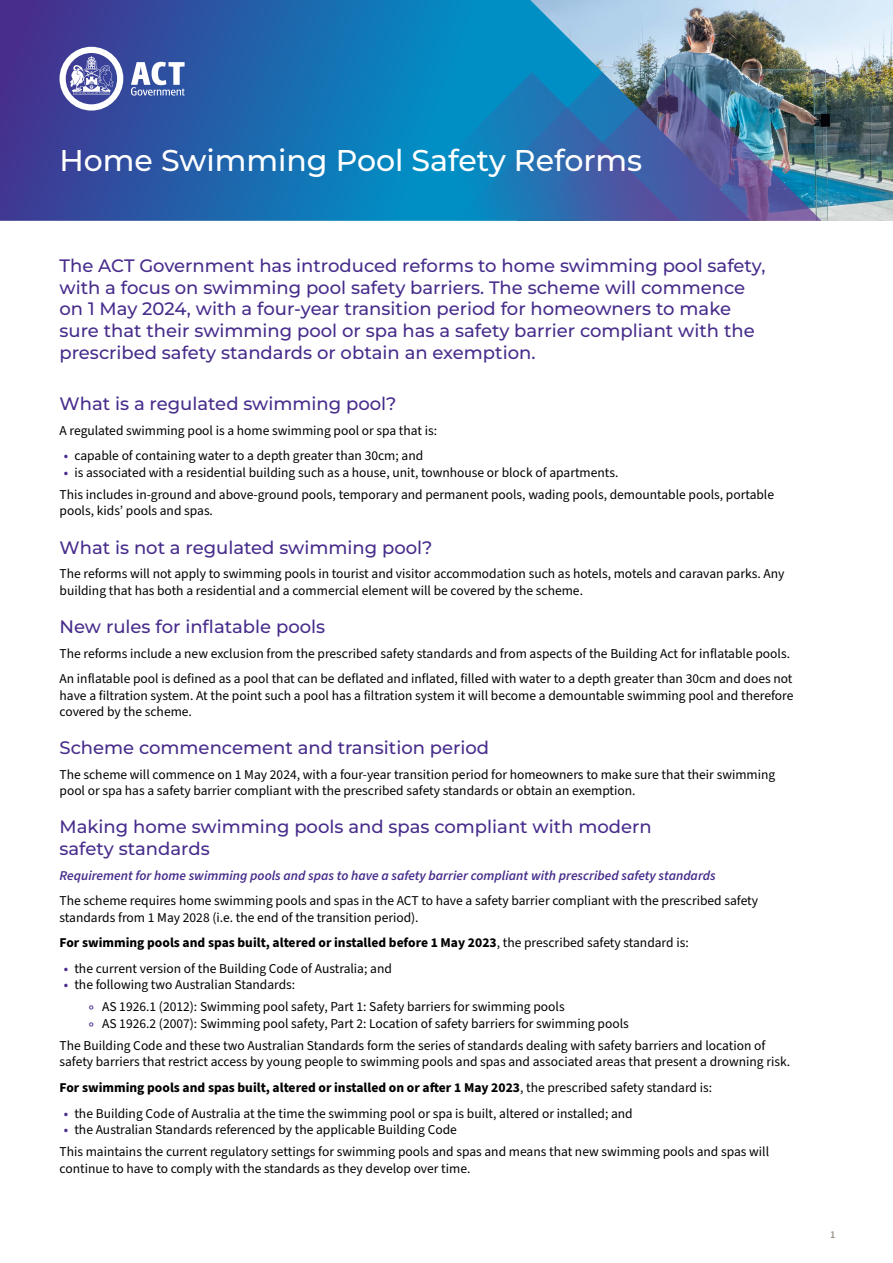
<style>
.page{position:relative;width:893px;height:1263px;background:#fff}
.page>*{position:absolute;margin:0;border:0;box-sizing:border-box;transform-origin:0 0}
.Heading_1{font:500 30px "Montserrat";color:#fff}
.Heading_2{font:500 18px/21.6px "Montserrat";color:#482d8c}
.Heading_3{font:500 18px/21.6px "Montserrat";color:#482d8c}
.Body{font:13.5px/16.2px "Source Sans Pro";color:#000}
.Body-2{font:700 13.5px "Source Sans Pro";color:#000}
.Body-3{font:italic 600 13.5px "Source Sans Pro";color:#482d8c}
.t1{font:600 10.5px "Source Sans Pro";color:#999687}
.s1{font-weight:600;color:#482d8c}
.s2{font-weight:400}
</style>
<div class="page">
<img style="left:751px;top:0;width:142px;height:221px">
<svg style="left:0;top:0;width:751px;height:221px;background:#316bad"></svg>
<img style="left:383px;top:72px;width:439px;height:149px">
<svg style="left:60px;top:47px;width:125px;height:64px"></svg>
<h1 class="Heading_1" style="left:60px;top:141px;width:584px">Home Swimming Pool Safety Reforms</h1>
<h2 class="Heading_2" style="left:60px;top:255px;width:707px">The ACT Government has introduced reforms to home swimming pool safety, with a focus on swimming pool safety barriers. The scheme will commence on 1 May 2024, with a four-year transition period for homeowners to make sure that their swimming pool or spa has a safety barrier compliant with the prescribed safety standards or obtain an exemption.</h2>
<h2 class="Heading_3" style="left:60px;top:392px;width:339px">What is a regulated swimming pool?</h2>
<p class="Body" style="left:60px;top:423px;width:379px">A regulated swimming pool is a home swimming pool or spa that is:</p>
<p class="Body" style="left:64px;top:448px;width:361px"><span class="s1">•</span> capable of containing water to a depth greater than 30cm; and</p>
<p class="Body" style="left:64px;top:464px;width:556px"><span class="s1">•</span> is associated with a residential building such as a house, unit, townhouse or block of apartments.</p>
<p class="Body" style="left:60px;top:487px;width:716px">This includes in-ground and above-ground pools, temporary and permanent pools, wading pools, demountable pools, portable pools, kids’ pools and spas.</p>
<h2 class="Heading_3" style="left:60px;top:536px;width:374px">What is not a regulated swimming pool?</h2>
<p class="Body" style="left:60px;top:566px;width:726px">The reforms will not apply to swimming pools in tourist and visitor accommodation such as hotels, motels and caravan parks. Any building that has both a residential and a commercial element will be covered by the scheme.</p>
<h2 class="Heading_3" style="left:60px;top:615px;width:267px">New rules for inflatable pools</h2>
<p class="Body" style="left:60px;top:646px;width:732px">The reforms include a new exclusion from the prescribed safety standards and from aspects of the Building Act for inflatable pools.</p>
<p class="Body" style="left:60px;top:671px;width:735px;text-align:justify">An inflatable pool is defined as a pool that can be deflated and inflated, filled with water to a depth greater than 30cm and does not have a filtration system. At the point such a pool has a filtration system it will become a demountable swimming pool and therefore covered by the scheme.</p>
<h2 class="Heading_3" style="left:60px;top:736px;width:431px">Scheme commencement and transition period</h2>
<p class="Body" style="left:60px;top:767px;width:717px">The scheme will commence on 1 May 2024, with a four-year transition period for homeowners to make sure that their swimming pool or spa has a safety barrier compliant with the prescribed safety standards or obtain an exemption.</p>
<h2 class="Heading_3" style="left:60px;top:816px;width:594px">Making home swimming pools and spas compliant with modern safety standards</h2>
<p class="Body-3" style="left:60px;top:866px;width:658px">Requirement for home swimming pools and spas to have a safety barrier compliant with prescribed safety standards</p>
<p class="Body" style="left:60px;top:893px;width:700px">The scheme requires home swimming pools and spas in the ACT to have a safety barrier compliant with the prescribed safety standards from 1 May 2028 (i.e. the end of the transition period).</p>
<p class="Body-2" style="left:60px;top:933px;width:631px">For swimming pools and spas built, altered or installed before 1 May 2023<span class="s2">, the prescribed safety standard is:</span></p>
<p class="Body" style="left:64px;top:960px;width:330px"><span class="s1">•</span> the current version of the Building Code of Australia; and</p>
<p class="Body" style="left:64px;top:977px;width:233px"><span class="s1">•</span> the following two Australian Standards:</p>
<p class="Body" style="left:89px;top:999px;width:477px"><span class="s1">◦</span> AS 1926.1 (2012): Swimming pool safety, Part 1: Safety barriers for swimming pools</p>
<p class="Body" style="left:89px;top:1015px;width:541px"><span class="s1">◦</span> AS 1926.2 (2007): Swimming pool safety, Part 2: Location of safety barriers for swimming pools</p>
<p class="Body" style="left:60px;top:1038px;width:732px">The Building Code and these two Australian Standards form the series of standards dealing with safety barriers and location of safety barriers that restrict access by young people to swimming pools and spas and associated areas that present a drowning risk.</p>
<p class="Body-2" style="left:60px;top:1078px;width:654px">For swimming pools and spas built, altered or installed on or after 1 May 2023<span class="s2">, the prescribed safety standard is:</span></p>
<p class="Body" style="left:64px;top:1105px;width:570px"><span class="s1">•</span> the Building Code of Australia at the time the swimming pool or spa is built, altered or installed; and</p>
<p class="Body" style="left:64px;top:1121px;width:395px"><span class="s1">•</span> the Australian Standards referenced by the applicable Building Code</p>
<p class="Body" style="left:60px;top:1144px;width:711px">This maintains the current regulatory settings for swimming pools and spas and means that new swimming pools and spas will continue to have to comply with the standards as they develop over time.</p>
<p class="t1" style="left:830px;top:1228px;width:7px">1</p>
</div>
